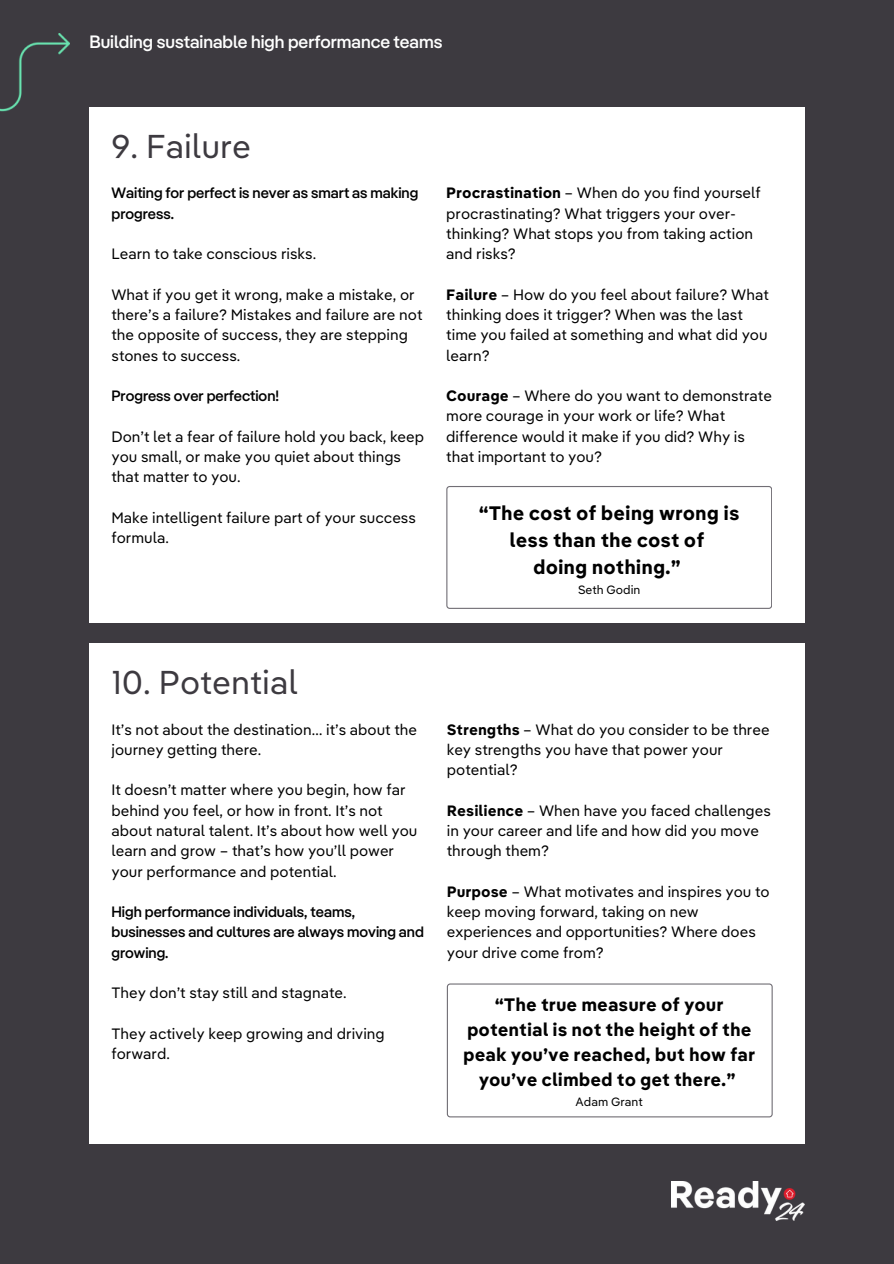
<style>
.page{position:relative;width:894px;height:1264px;background:#fff}
.page>*{position:absolute;margin:0;border:0;box-sizing:border-box;transform-origin:0 0}
.t1{font:33px "REA Pangea Text";color:#3d3a40}
.t2{font:700 19.5px/27px "REA Pangea Text";color:#000;text-align:center}
.t3{font:700 18px/25px "REA Pangea Text";color:#000;text-align:center}
.t4{font:500 17.85px "REA Pangea";color:#fff}
.t5{font:15px/20.2px "REA Pangea Text";color:#000}
.t6{font:500 15px/20.2px "REA Pangea";color:#000}
.t7{font:12px "REA Pangea Text";color:#000}
.s1{font-weight:700}
</style>
<div class="page">
<div style="left:0;top:0;width:893px;height:1263px;background:#3d3a40"></div>
<img style="left:671px;top:1181px;width:133px;height:39px">
<div style="left:89px;top:107px;width:715px;height:515px;background:#fff"></div>
<img style="left:0;top:33px;width:69px;height:79px">
<div style="left:89px;top:643px;width:715px;height:500px;background:#fff"></div>
<svg style="left:446px;top:983px;width:326px;height:134px"></svg>
<svg style="left:446px;top:486px;width:325px;height:122px"></svg>
<p class="t4" style="left:89px;top:34px;width:354px">Building sustainable high performance teams</p>
<h4 class="t1" style="left:111px;top:133px;width:141px">9. Failure</h4>
<p class="t6" style="left:111px;top:184px;width:308px">Waiting for perfect is never as smart as making progress.</p>
<h4 class="t5" style="left:111px;top:245px;width:206px">Learn to take conscious risks.</h4>
<p class="t5" style="left:111px;top:285px;width:312px">What if you get it wrong, make a mistake, or there’s a failure? Mistakes and failure are not the opposite of success, they are stepping stones to success.</p>
<p class="t6" style="left:111px;top:387px;width:169px">Progress over perfection!</p>
<p class="t5" style="left:111px;top:427px;width:314px">Don’t let a fear of failure hold you back, keep you small, or make you quiet about things that matter to you.</p>
<p class="t5" style="left:111px;top:508px;width:306px">Make intelligent failure part of your success formula.</p>
<p class="t5" style="left:446px;top:184px;width:316px"><span class="s1">Procrastination</span> – When do you find yourself procrastinating? What triggers your over&shy;thinking? What stops you from taking action and risks?</p>
<h3 class="t5" style="left:446px;top:285px;width:324px"><span class="s1">Failure</span> – How do you feel about failure? What thinking does it trigger? When was the last time you failed at something and what did you learn?</h3>
<p class="t5" style="left:446px;top:387px;width:327px"><span class="s1">Courage</span> – Where do you want to demonstrate more courage in your work or life? What difference would it make if you did? Why is that important to you?</p>
<p class="t2" style="left:478px;top:501px;width:262px">“The cost of being wrong is less than the cost of<br>doing nothing.”</p>
<p class="t7" style="left:578px;top:585px;width:64px">Seth Godin</p>
<p class="t1" style="left:111px;top:669px;width:188px">10. Potential</p>
<p class="t5" style="left:111px;top:720px;width:307px">It’s not about the destination… it’s about the journey getting there.</p>
<h4 class="t5" style="left:111px;top:781px;width:307px">It doesn’t matter where you begin, how far behind you feel, or how in front. It’s not about natural talent. It’s about how well you learn and grow – that’s how you’ll power your performance and potential.</h4>
<p class="t6" style="left:111px;top:902px;width:314px">High performance individuals, teams, businesses and cultures are always moving and growing.</p>
<p class="t5" style="left:111px;top:983px;width:236px">They don’t stay still and stagnate.</p>
<p class="t5" style="left:111px;top:1024px;width:275px">They actively keep growing and driving forward.</p>
<p class="t5" style="left:446px;top:720px;width:324px"><span class="s1">Strengths</span> – What do you consider to be three key strengths you have that power your potential?</p>
<p class="t5" style="left:446px;top:801px;width:325px"><span class="s1">Resilience</span> – When have you faced challenges in your career and life and how did you move through them?</p>
<h3 class="t5" style="left:446px;top:882px;width:324px"><span class="s1">Purpose</span> – What motivates and inspires you to keep moving forward, taking on new experiences and opportunities? Where does your drive come from?</h3>
<p class="t3" style="left:463px;top:993px;width:293px">“The true measure of your potential is not the height of the peak you’ve reached, but how far you’ve climbed to get there.”</p>
<p class="t7" style="left:575px;top:1096px;width:69px">Adam Grant</p>
</div>
